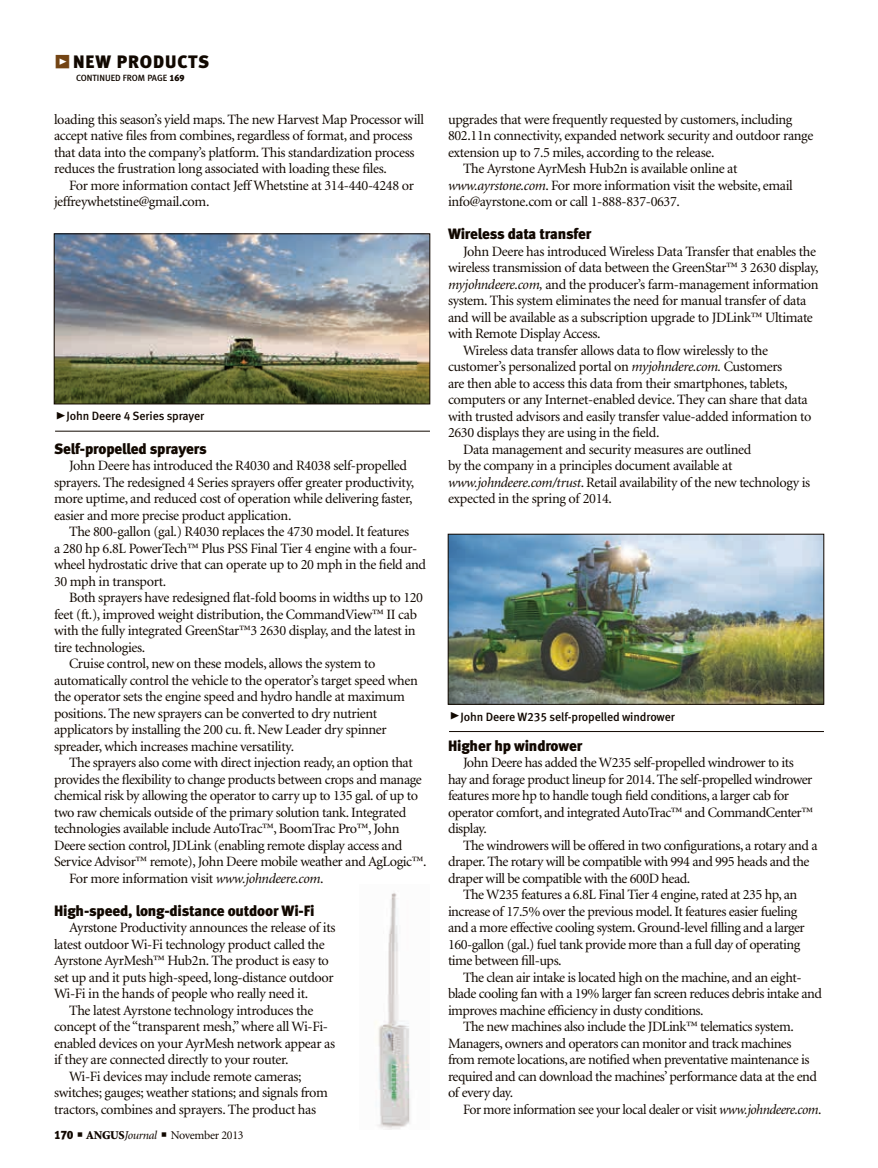
<style>
.page{position:relative;width:878px;height:1168px;background:#fff}
.page>*{position:absolute;margin:0;border:0;box-sizing:border-box;transform-origin:0 0}
.t1{font:18px "Meta Black LF";letter-spacing:.05em;color:#110800}
.subhead{font:15px "Meta Black LF";letter-spacing:-.01em;color:#110800}
.body_text{font:14.25px/16.5px "Minion";letter-spacing:-.025em;color:#110800}
.t2{font:12px "Meta Medium LF";letter-spacing:-.01em;color:#110800}
.t3{font:12px "Minion";letter-spacing:-.025em;color:#110800}
.t4{font:9px "Meta Medium LF";color:#110800}
.s1{font-family:"Meta Black Expert";color:#734414}
.s2{font-family:"Meta Black LF"}
.s3{font-family:"Meta Black Caps Expert";font-size:21px}
.s4{font-style:italic}
.s5{font-weight:900}
</style>
<div class="page">
<img style="left:375px;top:893px;width:35px;height:236px">
<img style="left:56px;top:236px;width:372px;height:166px">
<div style="left:54px;top:234px;width:376px;height:170px;border:1px solid #110800"></div>
<img style="left:450px;top:536px;width:371px;height:166px">
<hr style="left:55px;top:431px;width:375px;height:1px;background:#110800">
<hr style="left:449px;top:731px;width:375px;height:1px;background:#110800">
<p class="t1" style="left:55px;top:51px;width:156px"><span class="s1">z</span> NEW PRODUCTS</p>
<p class="t4" style="left:76px;top:73px;width:110px">CONTINUED FROM PAGE <span class="s2">169</span></p>
<p class="body_text" style="left:54px;top:111px;width:371px">loading this season’s yield maps. The new Harvest Map Processor will accept native files from combines, regardless of format, and process that data into the company’s platform. This standardization process reduces the frustration long associated with loading these files.</p>
<p class="body_text" style="left:54px;top:177px;width:361px;text-indent:15px">For more information contact Jeff Whetstine at 314-440-4248 or jeffreywhetstine@gmail.com.</p>
<p class="t2" style="left:55px;top:409px;width:151px"><span class="s3">@</span>John Deere 4 Series sprayer</p>
<p class="subhead" style="left:54px;top:439px;width:154px">Self-propelled sprayers</p>
<p class="body_text" style="left:54px;top:458px;width:362px;text-indent:15px">John Deere has introduced the R4030 and R4038 self-propelled sprayers. The redesigned 4 Series sprayers offer greater productivity, more uptime, and reduced cost of operation while delivering faster, easier and more precise product application.</p>
<p class="body_text" style="left:54px;top:524px;width:373px;text-indent:15px">The 800-gallon (gal.) R4030 replaces the 4730 model. It features<br>a 280 hp 6.8L PowerTech™ Plus PSS Final Tier 4 engine with a four&shy;wheel hydrostatic drive that can operate up to 20 mph in the field and 30 mph in transport.</p>
<p class="body_text" style="left:54px;top:590px;width:370px;text-indent:15px">Both sprayers have redesigned flat-fold booms in widths up to 120 feet (ft.), improved weight distribution, the CommandView™ II cab with the fully integrated GreenStar™3 2630 display, and the latest in tire technologies.</p>
<p class="body_text" style="left:54px;top:656px;width:365px;text-indent:15px">Cruise control, new on these models, allows the system to automatically control the vehicle to the operator’s target speed when the operator sets the engine speed and hydro handle at maximum positions. The new sprayers can be converted to dry nutrient applicators by installing the 200 cu. ft. New Leader dry spinner spreader, which increases machine versatility.</p>
<p class="body_text" style="left:54px;top:755px;width:374px;text-indent:15px">The sprayers also come with direct injection ready, an option that provides the flexibility to change products between crops and manage chemical risk by allowing the operator to carry up to 135 gal. of up to two raw chemicals outside of the primary solution tank. Integrated technologies available include AutoTrac™, BoomTrac Pro™, John Deere section control, JDLink (enabling remote display access and Service Advisor™ remote), John Deere mobile weather and AgLogic™.</p>
<p class="body_text" style="left:69px;top:870px;width:256px">For more information visit <span class="s4">www.johndeere.com</span>.</p>
<p class="subhead" style="left:54px;top:901px;width:262px">High-speed, long-distance outdoor Wi-Fi</p>
<p class="body_text" style="left:54px;top:920px;width:283px;text-indent:15px">Ayrstone Productivity announces the release of its latest outdoor Wi-Fi technology product called the Ayrstone AyrMesh™ Hub2n. The product is easy to set up and it puts high-speed, long-distance outdoor Wi-Fi in the hands of people who really need it.   </p>
<p class="body_text" style="left:54px;top:1002px;width:282px;text-indent:15px">The latest Ayrstone technology introduces the concept of the “transparent mesh,” where all Wi-Fi&shy;enabled devices on your AyrMesh network appear as if they are connected directly to your router.</p>
<p class="body_text" style="left:54px;top:1068px;width:275px;text-indent:15px">Wi-Fi devices may include remote cameras; switches; gauges; weather stations; and signals from tractors, combines and sprayers. The product has</p>
<p class="t3" style="left:54px;top:1129px;width:191px"><span class="s2">170</span> ■ <span class="s5">ANGUS</span><span class="s4">Journal</span> ■ November 2013</p>
<p class="body_text" style="left:448px;top:111px;width:367px">upgrades that were frequently requested by customers, including<br>802.11n connectivity, expanded network security and outdoor range extension up to 7.5 miles, according to the release.</p>
<p class="body_text" style="left:448px;top:161px;width:346px;text-indent:15px">The Ayrstone AyrMesh Hub2n is available online at <span class="s4">www.ayrstone.com</span>. For more information visit the website, email info@ayrstone.com or call 1-888-837-0637.</p>
<p class="subhead" style="left:448px;top:225px;width:145px">Wireless data transfer</p>
<p class="body_text" style="left:448px;top:243px;width:372px;text-indent:15px">John Deere has introduced Wireless Data Transfer that enables the wireless transmission of data between the GreenStar™ 3 2630 display, <span class="s4">myjohndeere.com,</span> and the producer’s farm-management information system. This system eliminates the need for manual transfer of data and will be available as a subscription upgrade to JDLink™ Ultimate with Remote Display Access.</p>
<p class="body_text" style="left:448px;top:342px;width:365px;text-indent:15px">Wireless data transfer allows data to flow wirelessly to the customer’s personalized portal on <span class="s4">myjohndere.com.</span> Customers<br>are then able to access this data from their smartphones, tablets, computers or any Internet-enabled device. They can share that data with trusted advisors and easily transfer value-added information to 2630 displays they are using in the field.</p>
<p class="body_text" style="left:448px;top:441px;width:364px;text-indent:15px">Data management and security measures are outlined<br>by the company in a principles document available at <span class="s4">www.johndeere.com/trust</span>. Retail availability of the new technology is expected in the spring of 2014.</p>
<p class="t2" style="left:449px;top:710px;width:227px"><span class="s3">@</span>John Deere W235 self-propelled windrower</p>
<p class="subhead" style="left:448px;top:736px;width:136px">Higher hp windrower</p>
<p class="body_text" style="left:448px;top:755px;width:366px;text-indent:15px">John Deere has added the W235 self-propelled windrower to its hay and forage product lineup for 2014. The self-propelled windrower features more hp to handle tough field conditions, a larger cab for operator comfort, and integrated AutoTrac™ and CommandCenter™ display.</p>
<p class="body_text" style="left:448px;top:837px;width:371px;text-indent:15px">The windrowers will be offered in two configurations, a rotary and a draper. The rotary will be compatible with 994 and 995 heads and the draper will be compatible with the 600D head.</p>
<p class="body_text" style="left:448px;top:887px;width:358px;text-indent:15px">The W235 features a 6.8L Final Tier 4 engine, rated at 235 hp, an increase of 17.5% over the previous model. It features easier fueling and a more effective cooling system. Ground-level filling and a larger 160-gallon (gal.) fuel tank provide more than a full day of operating time between fill-ups.</p>
<p class="body_text" style="left:448px;top:969px;width:375px;text-indent:15px">The clean air intake is located high on the machine, and an eight&shy;blade cooling fan with a 19% larger fan screen reduces debris intake and improves machine efficiency in dusty conditions.</p>
<p class="body_text" style="left:448px;top:1019px;width:370px;text-indent:15px">The new machines also include the JDLink™ telematics system.<br>Managers, owners and operators can monitor and track machines from remote locations, are notified when preventative maintenance is required and can download the machines’ performance data at the end of every day.</p>
<p class="body_text" style="left:463px;top:1101px;width:360px">For more information see your local dealer or visit <span class="s4">www.johndeere.com</span>.</p>
</div>
